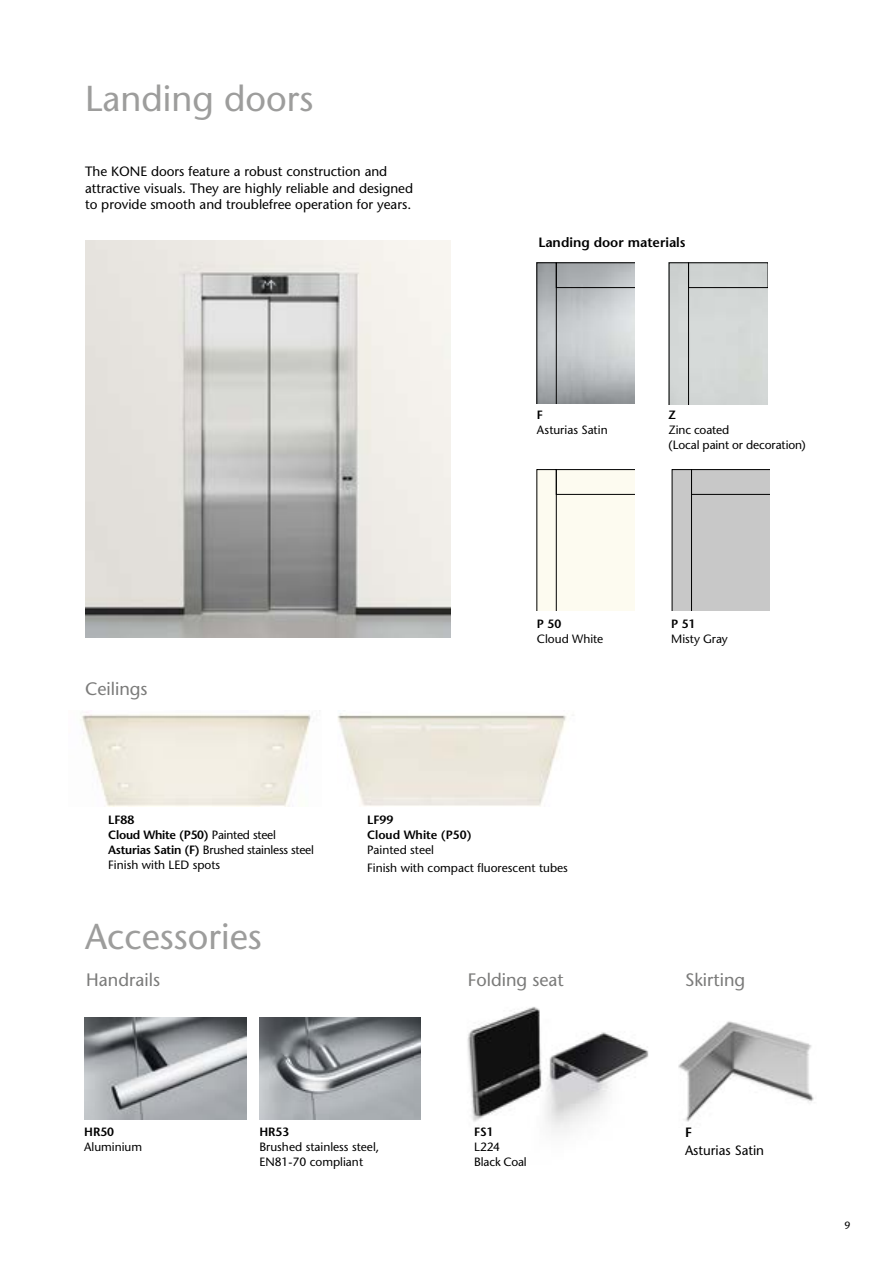
<style>
.page{position:relative;width:893px;height:1263px;background:#fff}
.page>*{position:absolute;margin:0;border:0;box-sizing:border-box;transform-origin:0 0}
.t1{font:36px "Stone Sans";color:#9d9d9c}
.t2{font:18px "Stone Sans";color:#7b7b7a}
.t3{font:13.5px/16.5px "Stone Sans";color:#000}
.t4{font:600 13.5px "Stone Sans";color:#000}
.t5{font:12px/15px "Stone Sans";color:#000}
.t6{font:12px/15px "Stone Sans";letter-spacing:-.02em;color:#000}
.t7{font:600 12px/15px "Stone Sans";color:#000}
.t8{font:10.5px "Stone Sans";color:#000}
.s1{font-weight:600}
</style>
<div class="page">
<img style="left:679px;top:1021px;width:135px;height:101px">
<img style="left:80px;top:712px;width:231px;height:94px">
<img style="left:337px;top:713px;width:237px;height:93px">
<img style="left:259px;top:1017px;width:162px;height:102px">
<img style="left:85px;top:1017px;width:161px;height:102px">
<img style="left:85px;top:240px;width:365px;height:398px">
<img style="left:467px;top:1007px;width:182px;height:125px">
<div style="left:668px;top:262px;width:100px;height:142px;background:#d3d7d6"></div>
<div style="left:536px;top:262px;width:21px;height:144px;border:1px solid #000"></div>
<div style="left:556px;top:262px;width:80px;height:26px;border:1px solid #000"></div>
<hr style="left:635px;top:262px;width:4px;height:142px;background:#fff">
<hr style="left:536px;top:404px;width:101px;height:3px;background:#fff">
<div style="left:536px;top:469px;width:21px;height:144px;border:1px solid #000"></div>
<div style="left:556px;top:469px;width:80px;height:26px;border:1px solid #000"></div>
<hr style="left:536px;top:611px;width:101px;height:3px;background:#fff">
<div style="left:672px;top:469px;width:20px;height:144px;border:1px solid #000"></div>
<div style="left:691px;top:469px;width:80px;height:26px;border:1px solid #000"></div>
<hr style="left:671px;top:611px;width:101px;height:3px;background:#fff">
<div style="left:669px;top:262px;width:20px;height:144px;border:1px solid #000"></div>
<div style="left:688px;top:262px;width:80px;height:26px;border:1px solid #000"></div>
<hr style="left:668px;top:405px;width:101px;height:2px;background:#fff">
<div style="left:635px;top:466px;width:13px;height:156px;background:#fff"></div>
<h1 class="t1" style="left:85px;top:76px;width:230px">Landing doors</h1>
<p class="t3" style="left:85px;top:163px;width:330px">The KONE doors feature a robust construction and attractive visuals. They are highly reliable and designed to provide smooth and troublefree operation for years.</p>
<p class="t4" style="left:538px;top:234px;width:149px">Landing door materials</p>
<p class="t7" style="left:537px;top:407px;width:8px">F</p>
<p class="t5" style="left:537px;top:422px;width:72px">Asturias Satin</p>
<p class="t7" style="left:668px;top:407px;width:9px">Z</p>
<p class="t5" style="left:668px;top:422px;width:139px">Zinc coated<br>(Local paint or decoration)</p>
<h2 class="t2" style="left:85px;top:678px;width:64px">Ceilings</h2>
<p class="t6" style="left:108px;top:812px;width:207px"><span class="s1">LF88<br>Cloud White (P50)</span> Painted steel<br><span class="s1">Asturias Satin (F)</span> Brushed stainless steel<br>Finish with LED spots</p>
<h1 class="t1" style="left:85px;top:914px;width:178px">Accessories</h1>
<p class="t7" style="left:537px;top:616px;width:26px">P 50</p>
<p class="t5" style="left:537px;top:631px;width:68px">Cloud White</p>
<p class="t7" style="left:367px;top:812px;width:106px">LF99<br>Cloud White (P50)</p>
<p class="t5" style="left:367px;top:840px;width:202px;line-height:18px">Painted steel<br>Finish with compact fluorescent tubes</p>
<h2 class="t2" style="left:86px;top:969px;width:75px">Handrails</h2>
<h2 class="t2" style="left:468px;top:969px;width:97px">Folding seat</h2>
<p class="t7" style="left:84px;top:1124px;width:31px">HR50</p>
<p class="t5" style="left:84px;top:1139px;width:60px">Aluminium</p>
<p class="t7" style="left:259px;top:1124px;width:31px">HR53</p>
<p class="t5" style="left:259px;top:1139px;width:121px">Brushed stainless steel,<br>EN81-70 compliant</p>
<p class="t7" style="left:474px;top:1124px;width:21px">FS1</p>
<p class="t5" style="left:474px;top:1139px;width:54px">L224<br>Black Coal</p>
<p class="t7" style="left:671px;top:616px;width:26px">P 51</p>
<p class="t5" style="left:671px;top:631px;width:58px">Misty Gray</p>
<h2 class="t2" style="left:685px;top:969px;width:62px">Skirting</h2>
<p class="t4" style="left:685px;top:1124px;width:8px">F</p>
<p class="t3" style="left:685px;top:1142px;width:81px">Asturias Satin</p>
<p class="t8" style="left:844px;top:1219px;width:8px">9</p>
</div>
